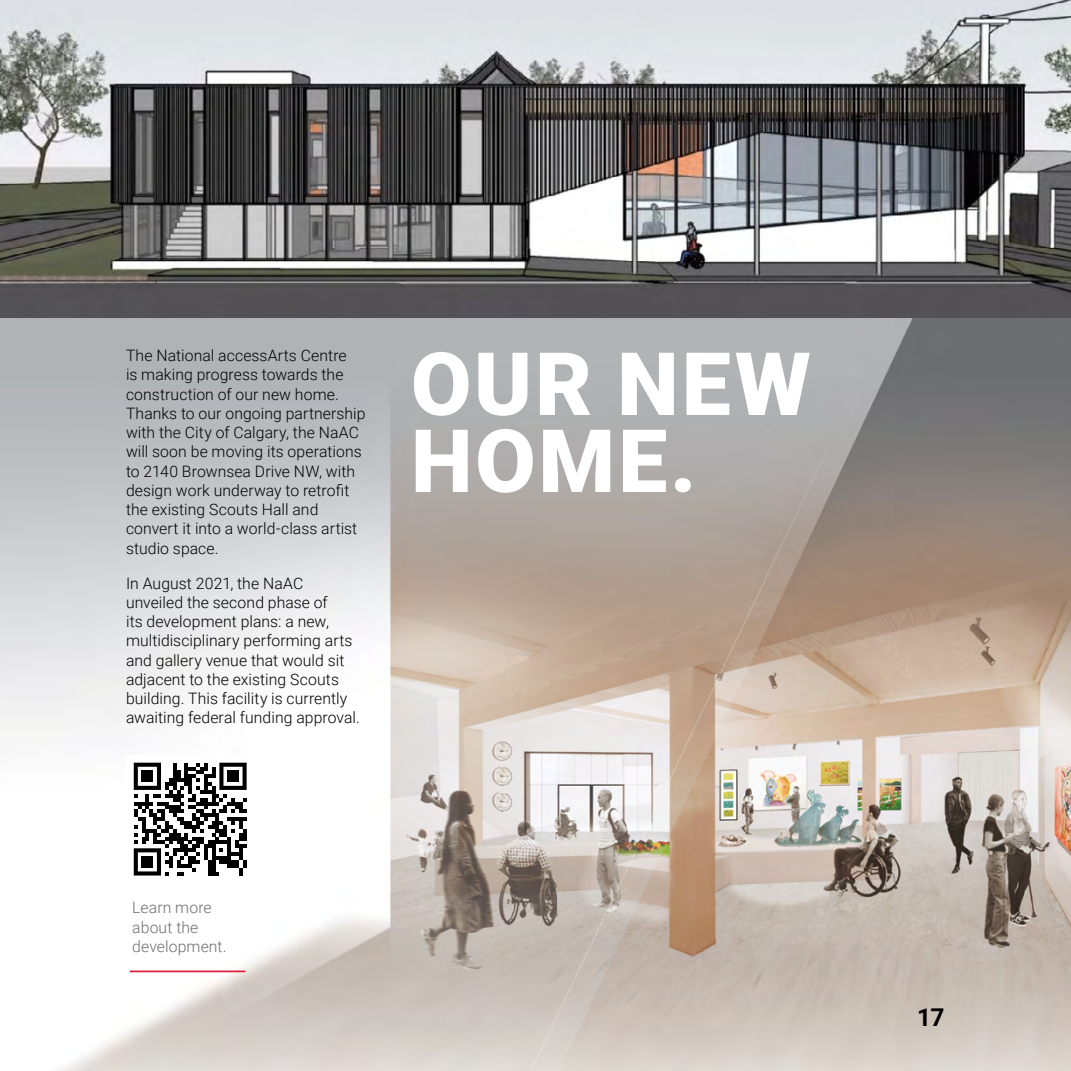
<style>
.page{position:relative;width:1071px;height:1071px;background:#fff}
.page>*{position:absolute;margin:0;border:0;box-sizing:border-box;transform-origin:0 0}
.t1{font:900 87.5px/77px "Roboto";letter-spacing:.035em;color:#fff}
.t2{font:700 24.5px "Roboto";color:#000}
.t3{font:300 15.75px/19.2px "Roboto";letter-spacing:.005em;color:#000}
.t4{font:300 15.75px/19.2px "Roboto";letter-spacing:.01em;color:#6d6e71}
</style>
<div class="page">
<img style="left:0;top:318px;width:1071px;height:753px">
<img style="left:0;top:0;width:1071px;height:318px">
<div style="left:126px;top:755px;width:128px;height:128px;background:#fff"></div>
<svg style="left:134px;top:763px;width:113px;height:113px"></svg>
<div style="left:142px;top:770px;width:11px;height:12px;background:#000"></div>
<div style="left:227px;top:770px;width:12px;height:12px;background:#000"></div>
<div style="left:142px;top:856px;width:11px;height:12px;background:#000"></div>
<hr style="left:130px;top:971px;width:115px;height:1px;background:#de1d39">
<p class="t3" style="left:126px;top:345px;width:241px">The National accessArts Centre<br>is making progress towards the construction of our new home.<br>Thanks to our ongoing partnership with the City of Calgary, the NaAC will soon be moving its operations to 2140 Brownsea Drive NW, with design work underway to retrofit the existing Scouts Hall and convert it into a world-class artist studio space.</p>
<p class="t3" style="left:126px;top:573px;width:235px">In August 2021, the NaAC unveiled the second phase of<br>its development plans: a new, multidisciplinary performing arts and gallery venue that would sit adjacent to the existing Scouts building. This facility is currently awaiting federal funding approval.</p>
<h1 class="t1" style="left:411px;top:342px;width:401px">OUR NEW<br>HOME.</h1>
<p class="t4" style="left:132px;top:898px;width:96px">Learn more about the development.</p>
<h2 class="t2" style="left:917px;top:1001px;width:29px">17</h2>
</div>
